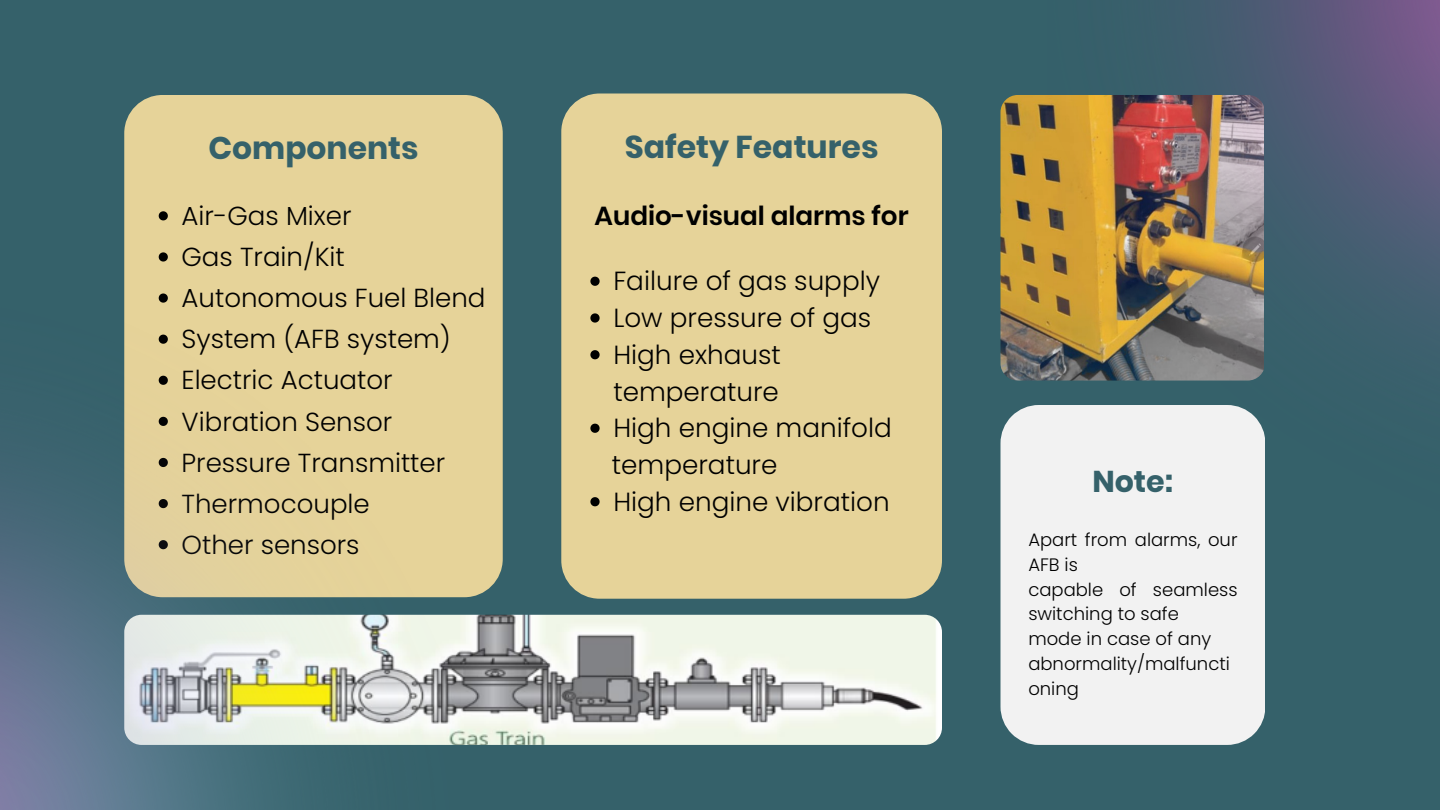
<style>
.page{position:relative;width:1440px;height:810px;background:#35616a}
.page>*{position:absolute;margin:0;border:0;box-sizing:border-box;transform-origin:0 0}
.t1{font:700 31.5px "Poppins";color:#35616a}
.t2{font:700 31.3px "Poppins";color:#35616a}
.t3{font:700 30px "Poppins";color:#35616a}
.t4{font:300 26.2px/36.7px "Poppins";color:#000}
.t5{font:600 26.2px "Poppins";color:#000}
.t6{font:300 26.1px "Poppins";color:#000}
.t7{font:300 18px/24.8px "Poppins";color:#000}
</style>
<div class="page">
<div style="left:124px;top:95px;width:379px;height:502px;background:#e6d399;border-radius:38px"></div>
<div style="left:561px;top:94px;width:381px;height:505px;background:#e6d399;border-radius:38px"></div>
<div style="left:1001px;top:405px;width:264px;height:339px;background:#f2f2f2"></div>
<img style="left:124px;top:615px;width:818px;height:130px;border-radius:17px">
<img style="left:1001px;top:95px;width:46px;height:285px">
<svg style="left:590px;top:277px;width:10px;height:9px"></svg>
<svg style="left:590px;top:313px;width:10px;height:10px"></svg>
<svg style="left:590px;top:350px;width:10px;height:9px"></svg>
<svg style="left:590px;top:424px;width:10px;height:9px"></svg>
<svg style="left:590px;top:497px;width:10px;height:9px"></svg>
<svg style="left:159px;top:211px;width:9px;height:9px"></svg>
<svg style="left:159px;top:252px;width:9px;height:10px"></svg>
<img style="left:0;top:291px;width:460px;height:519px">
<img style="left:1047px;top:0;width:393px;height:517px">
<p class="t2" style="left:208px;top:126px;width:212px">Components</p>
<h1 class="t1" style="left:625px;top:125px;width:255px">Safety Features</h1>
<p class="t6" style="left:182px;top:198px;width:172px">Air-Gas Mixer</p>
<p class="t6" style="left:182px;top:239px;width:165px">Gas Train/Kit</p>
<p class="t6" style="left:182px;top:280px;width:305px">Autonomous Fuel Blend</p>
<p class="t6" style="left:182px;top:321px;width:271px">System (AFB system)</p>
<p class="t6" style="left:182px;top:362px;width:213px">Electric Actuator</p>
<p class="t6" style="left:182px;top:403px;width:212px">Vibration Sensor</p>
<p class="t6" style="left:182px;top:444px;width:265px">Pressure Transmitter</p>
<p class="t6" style="left:182px;top:485px;width:190px">Thermocouple</p>
<p class="t6" style="left:182px;top:526px;width:180px">Other sensors</p>
<p class="t5" style="left:595px;top:197px;width:316px">Audio-visual alarms for</p>
<h2 class="t4" style="left:613px;top:263px;width:268px">Failure of gas supply</h2>
<p class="t4" style="left:613px;top:300px;width:259px">Low pressure of gas</p>
<p class="t4" style="left:613px;top:336px;width:169px">High exhaust temperature</p>
<p class="t4" style="left:613px;top:410px;width:280px">High engine manifold</p>
<p class="t4" style="left:612px;top:447px;width:167px">temperature</p>
<h3 class="t4" style="left:613px;top:483px;width:278px">High engine vibration</h3>
<p class="t3" style="left:1092px;top:460px;width:82px">Note:</p>
<p class="t7" style="left:1028px;top:527px;width:211px">Apart from alarms, our<br>AFB is</p>
<h1 class="t7" style="left:1028px;top:577px;width:211px">capable of seamless switching to safe</h1>
<p class="t7" style="left:1028px;top:626px;width:184px">mode in case of any</p>
<p class="t7" style="left:1028px;top:651px;width:203px">abnormality/malfuncti oning</p>
</div>
